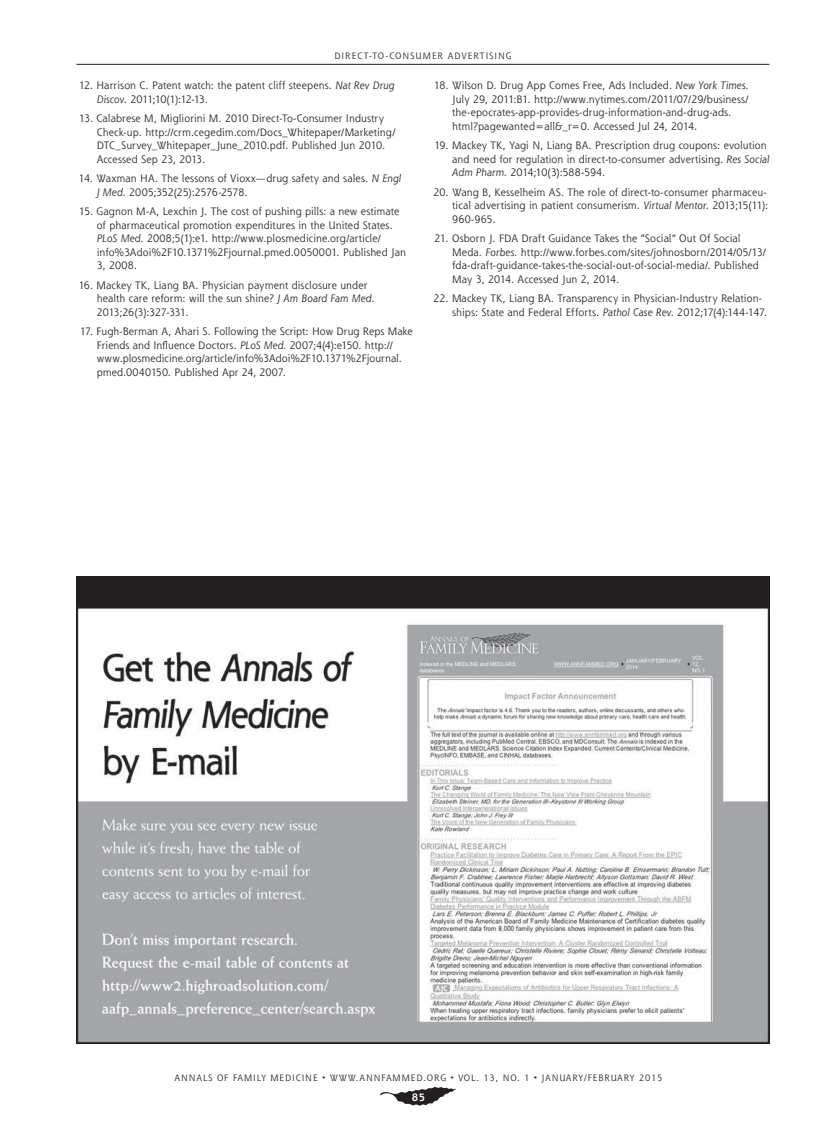
<style>
.page{position:relative;width:837px;height:1134px;background:#fff}
.page>*{position:absolute;margin:0;border:0;box-sizing:border-box;transform-origin:0 0}
.t1{font:10.5px/13.5px "Shannon Std";letter-spacing:.01em;color:#231f20}
.t2{font:700 10.5px "Shannon Std";color:#fff}
.t3{font:9px "Shannon Std";letter-spacing:.1em;color:#231f20}
.s1{font-style:italic}
</style>
<div class="page">
<hr style="left:76px;top:64px;width:694px;height:1px;background:#231f20">
<svg style="left:380px;top:1087px;width:77px;height:19px"></svg>
<img style="left:76px;top:576px;width:694px;height:468px">
<p class="t3" style="left:334px;top:51px;width:179px">DIRECT-TO-CONSUMER ADVERTISING</p>
<p class="t1" style="left:97px;top:78px;width:299px;text-indent:-18px">12. Harrison C. Patent watch: the patent cliff steepens. <span class="s1">Nat Rev Drug<br>Discov</span>. 2011;10(1):12-13.</p>
<p class="t1" style="left:97px;top:111px;width:300px;text-indent:-18px">13. Calabrese M, Migliorini M. 2010 Direct-To-Consumer Industry Check-up. http://crm.cegedim.com/Docs_Whitepaper/Marketing/ DTC_Survey_Whitepaper_June_2010.pdf. Published Jun 2010.<br>Accessed Sep 23, 2013.</p>
<p class="t1" style="left:97px;top:171px;width:306px;text-indent:-18px">14. Waxman HA. The lessons of Vioxx—drug safety and sales. <span class="s1">N Engl<br>J Med</span>. 2005;352(25):2576-2578.</p>
<p class="t1" style="left:97px;top:204px;width:311px;text-indent:-18px">15. Gagnon M-A, Lexchin J. The cost of pushing pills: a new estimate of pharmaceutical promotion expenditures in the United States.<br><span class="s1">PLoS Med</span>. 2008;5(1):e1. http://www.plosmedicine.org/article/ info%3Adoi%2F10.1371%2Fjournal.pmed.0050001. Published Jan 3, 2008.</p>
<p class="t1" style="left:97px;top:278px;width:279px;text-indent:-18px">16. Mackey TK, Liang BA. Physician payment disclosure under health care reform: will the sun shine? <span class="s1">J Am Board Fam Med</span>.<br>2013;26(3):327-331.</p>
<p class="t1" style="left:97px;top:324px;width:318px;text-indent:-17px">17. Fugh-Berman A, Ahari S. Following the Script: How Drug Reps Make Friends and Influence Doctors. <span class="s1">PLoS Med.</span> 2007;4(4):e150. http:// www.plosmedicine.org/article/info%3Adoi%2F10.1371%2Fjournal. pmed.0040150. Published Apr 24, 2007.</p>
<p class="t1" style="left:452px;top:78px;width:298px;text-indent:-18px">18. Wilson D. Drug App Comes Free, Ads Included. <span class="s1">New York Times.<br></span>July 29, 2011:B1. http://www.nytimes.com/2011/07/29/business/ the-epocrates-app-provides-drug-information-and-drug-ads. html?pagewanted=all&amp;_r=0. Accessed Jul 24, 2014.</p>
<p class="t1" style="left:452px;top:138px;width:319px;text-indent:-18px">19. Mackey TK, Yagi N, Liang BA. Prescription drug coupons: evolution and need for regulation in direct-to-consumer advertising. <span class="s1">Res Social<br>Adm Pharm</span>. 2014;10(3):588-594.</p>
<p class="t1" style="left:452px;top:185px;width:317px;text-indent:-19px">20. Wang B, Kesselheim AS. The role of direct-to-consumer pharmaceu&shy;tical advertising in patient consumerism. <span class="s1">Virtual Mentor</span>. 2013;15(11):<br>960-965.</p>
<p class="t1" style="left:452px;top:231px;width:315px;text-indent:-18px">21. Osborn J. FDA Draft Guidance Takes the “Social” Out Of Social Meda. <span class="s1">Forbes.</span> http://www.forbes.com/sites/johnosborn/2014/05/13/ fda-draft-guidance-takes-the-social-out-of-social-media/. Published May 3, 2014. Accessed Jun 2, 2014.</p>
<p class="t1" style="left:452px;top:291px;width:316px;text-indent:-19px">22. Mackey TK, Liang BA. Transparency in Physician-Industry Relation&shy;ships: State and Federal Efforts. <span class="s1">Pathol Case Rev</span>. 2012;17(4):144-147.</p>
<p class="t3" style="left:175px;top:1072px;width:489px">ANNALS OF FAMILY MEDICINE ✦ WWW.ANNFAMMED.ORG ✦ VOL. 13, NO. 1 ✦ JANUARY/FEBRUARY 2015</p>
<p class="t2" style="left:412px;top:1090px;width:15px">85</p>
</div>
